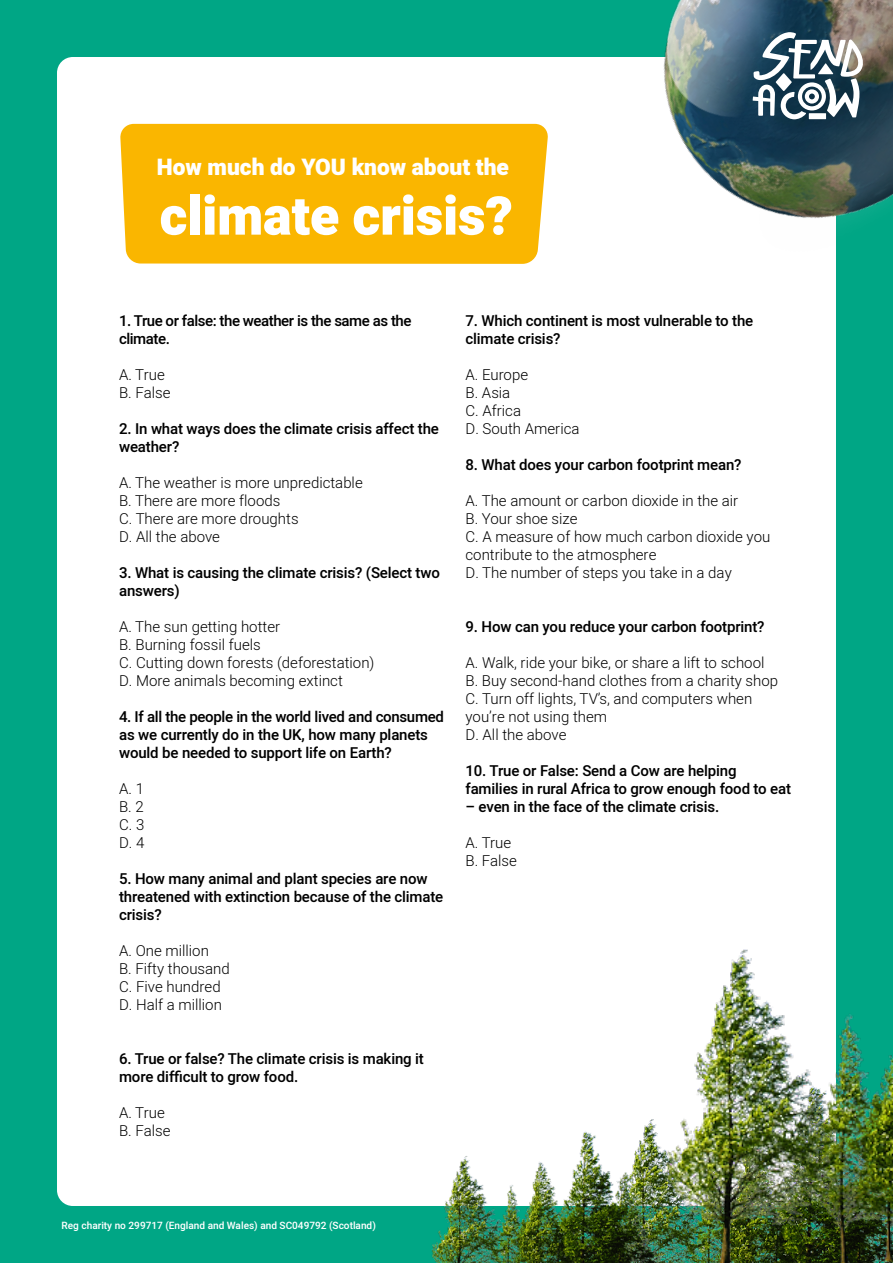
<style>
.page{position:relative;width:893px;height:1263px;background:#00a685}
.page>*{position:absolute;margin:0;border:0;box-sizing:border-box;transform-origin:0 0}
.t1{font:900 53.4px "Heebo";color:#fff}
.t2{font:900 22.65px "Heebo";color:#fff}
.t3{font:300 15px/18px "Heebo";color:#000}
.t4{font:500 15px/18px "Heebo";letter-spacing:-.01em;color:#000}
.t5{font:500 15px/18px "Heebo";letter-spacing:-.03em;color:#000}
.t6{font:500 10.05px "Heebo";color:#fff}
</style>
<div class="page">
<div style="left:55px;top:55px;width:783px;height:1153px;background:#fff;border-radius:18px"></div>
<img style="left:572px;top:0;width:321px;height:328px">
<img style="left:386px;top:1156px;width:173px;height:107px">
<img style="left:559px;top:855px;width:334px;height:408px">
<svg style="left:753px;top:32px;width:110px;height:87px"></svg>
<div style="left:120px;top:124px;width:428px;height:140px;background:#fab600"></div>
<h2 class="t2" style="left:157px;top:151px;width:354px">How much do YOU know about the</h2>
<h1 class="t1" style="left:160px;top:179px;width:355px">climate crisis?</h1>
<p class="t5" style="left:119px;top:312px;width:294px">1. True or false: the weather is the same as the climate.</p>
<p class="t3" style="left:119px;top:366px;width:53px">A. True<br>B. False</p>
<p class="t4" style="left:119px;top:420px;width:321px">2. In what ways does the climate crisis affect the weather?</p>
<p class="t3" style="left:119px;top:474px;width:245px">A. The weather is more unpredictable<br>B. There are more floods<br>C. There are more droughts<br>D. All the above</p>
<p class="t4" style="left:119px;top:564px;width:322px">3. What is causing the climate crisis? (Select two answers)</p>
<p class="t3" style="left:119px;top:618px;width:257px">A. The sun getting hotter<br>B. Burning fossil fuels<br>C. Cutting down forests (deforestation)<br>D. More animals becoming extinct</p>
<p class="t4" style="left:119px;top:708px;width:326px">4. If all the people in the world lived and consumed as we currently do in the UK, how many planets would be needed to support life on Earth?</p>
<p class="t3" style="left:119px;top:780px;width:27px;text-align:justify">A. 1<br>B. 2<br>C. 3<br>D. 4</p>
<p class="t4" style="left:119px;top:870px;width:326px">5. How many animal and plant species are now threatened with extinction because of the climate crisis?</p>
<p class="t3" style="left:119px;top:942px;width:112px">A. One million<br>B. Fifty thousand<br>C. Five hundred<br>D. Half a million</p>
<p class="t4" style="left:119px;top:1050px;width:306px">6. True or false? The climate crisis is making it more difficult to grow food.</p>
<p class="t3" style="left:119px;top:1104px;width:53px">A. True<br>B. False</p>
<p class="t4" style="left:465px;top:312px;width:289px">7. Which continent is most vulnerable to the climate crisis?</p>
<p class="t3" style="left:465px;top:366px;width:115px">A. Europe<br>B. Asia<br>C. Africa<br>D. South America</p>
<p class="t4" style="left:465px;top:456px;width:278px">8. What does your carbon footprint mean?</p>
<p class="t3" style="left:465px;top:492px;width:306px">A. The amount or carbon dioxide in the air<br>B. Your shoe size<br>C. A measure of how much carbon dioxide you contribute to the atmosphere<br>D. The number of steps you take in a day</p>
<p class="t4" style="left:465px;top:618px;width:301px">9. How can you reduce your carbon footprint?</p>
<p class="t3" style="left:465px;top:654px;width:314px">A. Walk, ride your bike, or share a lift to school B. Buy second-hand clothes from a charity shop C. Turn off lights, TV’s, and computers when you’re not using them<br>D. All the above</p>
<p class="t4" style="left:465px;top:762px;width:327px">10. True or False: Send a Cow are helping families in rural Africa to grow enough food to eat</p>
<p class="t4" style="left:465px;top:798px;width:255px">– even in the face of the climate crisis.</p>
<p class="t3" style="left:465px;top:834px;width:53px">A. True<br>B. False</p>
<p class="t6" style="left:62px;top:1219px;width:316px">Reg charity no 299717 (England and Wales) and SC049792 (Scotland)</p>
</div>
